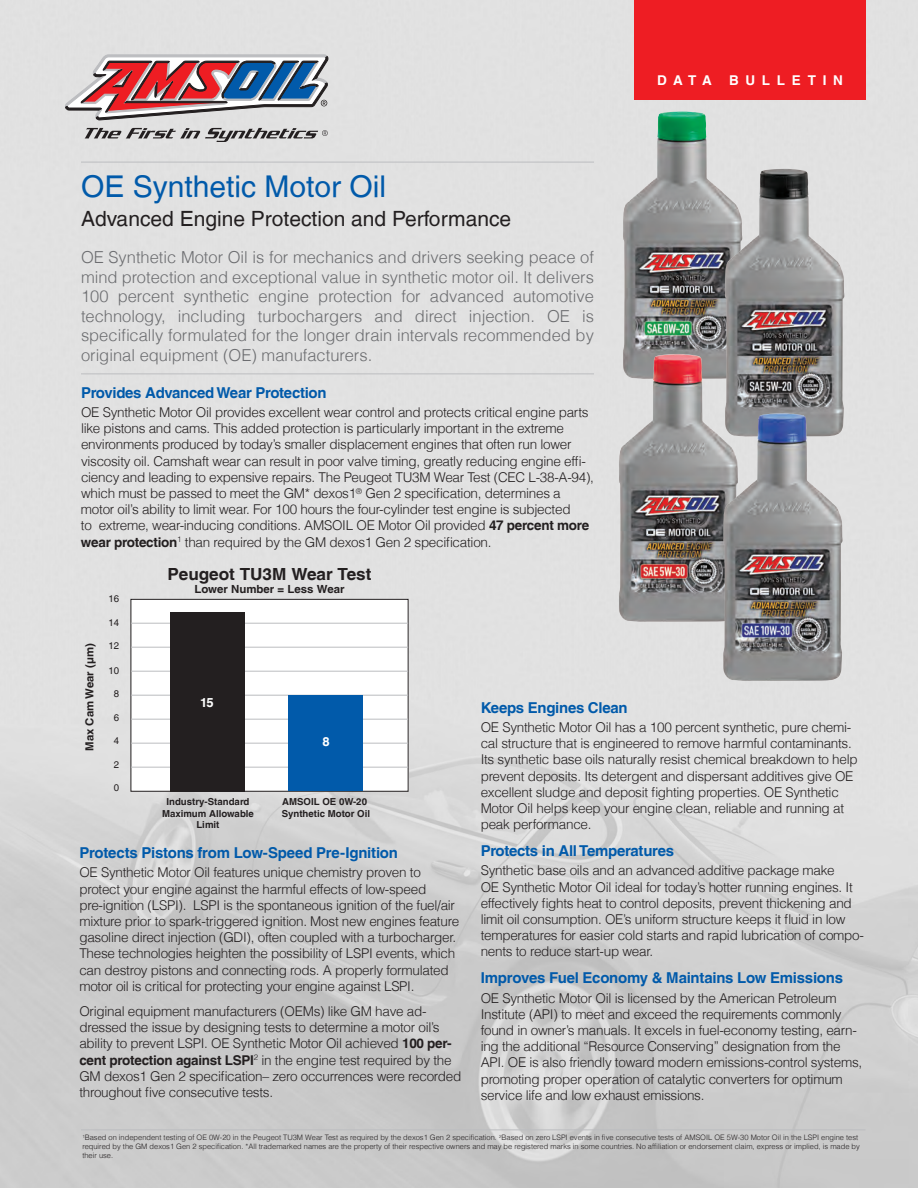
<style>
.page{position:relative;width:918px;height:1188px;background:#fff}
.page>*{position:absolute;margin:0;border:0;box-sizing:border-box;transform-origin:0 0}
.t1{font:30px "Helvetica LT";color:#015aaa}
.t2{font:21px "Helvetica LT";color:#231f20}
.t3{font:700 16.8px "Helvetica LT";letter-spacing:-.005em;color:#231f20}
.t4{font:300 16.5px/19.5px "Helvetica LT";color:#6c6d70;text-align:justify}
.t5{font:700 15px "Helvetica LT";letter-spacing:-.02em;color:#015aaa}
.t6{font:300 13.5px/16.2px "Helvetica LT";letter-spacing:-.02em;color:#231f20}
.t7{font:700 13.5px "Helvetica LT";letter-spacing:.5em;color:#fff}
.t8{font:700 12.75px "Helvetica LT";color:#fff}
.t9{font:700 11.25px "Helvetica LT";color:#231f20}
.t10{font:700 11.1px "Helvetica LT";color:#231f20}
.t11{font:700 9.6px/11.6px "Helvetica LT";color:#231f20;text-align:center}
.t12{font:9.6px "Helvetica LT";color:#231f20}
.t13{font:300 7.5px/9px "Helvetica LT";color:#231f20}
.s1{font-weight:700}
</style>
<div class="page">
<svg style="left:65px;top:55px;width:263px;height:87px;background:#b099a1"></svg>
<hr style="left:81px;top:374px;width:513px;height:1px;background:#bcbdc0">
<hr style="left:81px;top:1130px;width:785px;height:1px;background:#bcbdc0">
<hr style="left:81px;top:162px;width:513px;height:1px;background:#bcbdc0">
<div style="left:634px;top:0;width:232px;height:100px;background:#ee1d23"></div>
<img style="left:623px;top:111px;width:119px;height:243px">
<img style="left:725px;top:169px;width:120px;height:268px">
<img style="left:619px;top:354px;width:119px;height:268px">
<img style="left:723px;top:413px;width:120px;height:268px">
<div style="left:131px;top:599px;width:277px;height:193px;border:1px solid #231f20"></div>
<hr style="left:131px;top:767px;width:277px;height:1px;background:#bcbdc0">
<hr style="left:131px;top:743px;width:277px;height:1px;background:#bcbdc0">
<hr style="left:131px;top:719px;width:277px;height:1px;background:#bcbdc0">
<hr style="left:131px;top:695px;width:277px;height:1px;background:#babbbe">
<hr style="left:131px;top:671px;width:277px;height:1px;background:#bcbdc0">
<hr style="left:131px;top:647px;width:277px;height:1px;background:#bcbdc0">
<hr style="left:131px;top:623px;width:277px;height:1px;background:#bcbdc0">
<div style="left:171px;top:612px;width:74px;height:179px;background:#231f20"></div>
<div style="left:289px;top:695px;width:74px;height:96px;background:#015aaa"></div>
<h1 class="t1" style="left:81px;top:169px;width:307px">OE Synthetic Motor Oil</h1>
<h2 class="t2" style="left:81px;top:206px;width:432px">Advanced Engine Protection and Performance</h2>
<p class="t4" style="left:81px;top:247px;width:515px">OE Synthetic Motor Oil is for mechanics and drivers seeking peace of mind protection and exceptional value in synthetic motor oil. It delivers 100 percent synthetic engine protection for advanced automotive technology, including turbochargers and direct injection. OE is specifically formulated for the longer drain intervals recommended by original equipment (OE) manufacturers.</p>
<p class="t5" style="left:81px;top:383px;width:247px">Provides Advanced Wear Protection</p>
<p class="t6" style="left:81px;top:404px;width:515px">OE Synthetic Motor Oil provides excellent wear control and protects critical engine parts like pistons and cams. This added protection is particularly important in the extreme environments produced by today’s smaller displacement engines that often run lower viscosity oil. Camshaft wear can result in poor valve timing, greatly reducing engine effi&shy;ciency and leading to expensive repairs. The Peugeot TU3M Wear Test (CEC L-38-A-94), which must be passed to meet the GM* dexos1<sup>®</sup> Gen 2 specification, determines a motor oil’s ability to limit wear. For 100 hours the four-cylinder test engine is subjected<br>to extreme, wear-inducing conditions. AMSOIL OE Motor Oil provided <span class="s1">47 percent more wear protection</span><sup>1</sup> than required by the GM dexos1 Gen 2 specification.</p>
<p class="t12" style="left:108px;top:593px;width:12px">16</p>
<p class="t12" style="left:108px;top:617px;width:12px">14</p>
<p class="t3" style="left:168px;top:564px;width:205px">Peugeot TU3M Wear Test</p>
<p class="t9" style="left:194px;top:583px;width:152px">Lower Number = Less Wear</p>
<p class="t7" style="left:657px;top:72px;width:56px">DATA</p>
<p class="t7" style="left:729px;top:72px;width:115px">BULLETIN</p>
<p class="t12" style="left:108px;top:640px;width:12px">12</p>
<p class="t10" style="left:83px;top:751px;width:109px;rotate:-90deg">Max Cam Wear (µm)</p>
<p class="t12" style="left:108px;top:665px;width:12px">10</p>
<p class="t12" style="left:114px;top:688px;width:7px">8</p>
<p class="t8" style="left:200px;top:695px;width:15px">15</p>
<p class="t5" style="left:481px;top:698px;width:148px">Keeps Engines Clean</p>
<p class="t6" style="left:481px;top:719px;width:379px">OE Synthetic Motor Oil has a 100 percent synthetic, pure chemi&shy;cal structure that is engineered to remove harmful contaminants.<br>Its synthetic base oils naturally resist chemical breakdown to help prevent deposits. Its detergent and dispersant additives give OE excellent sludge and deposit fighting properties. OE Synthetic Motor Oil helps keep your engine clean, reliable and running at peak performance.</p>
<p class="t5" style="left:481px;top:842px;width:195px">Protects in All Temperatures</p>
<p class="t6" style="left:481px;top:862px;width:385px">Synthetic base oils and an advanced additive package make<br>OE Synthetic Motor Oil ideal for today’s hotter running engines. It effectively fights heat to control deposits, prevent thickening and limit oil consumption. OE’s uniform structure keeps it fluid in low temperatures for easier cold starts and rapid lubrication of compo&shy;nents to reduce start-up wear.</p>
<p class="t5" style="left:481px;top:969px;width:364px">Improves Fuel Economy &amp; Maintains Low Emissions</p>
<p class="t6" style="left:481px;top:990px;width:383px">OE Synthetic Motor Oil is licensed by the American Petroleum Institute (API) to meet and exceed the requirements commonly found in owner’s manuals. It excels in fuel-economy testing, earn&shy;ing the additional “Resource Conserving” designation from the API. OE is also friendly toward modern emissions-control systems, promoting proper operation of catalytic converters for optimum service life and low exhaust emissions.</p>
<p class="t13" style="left:82px;top:1133px;width:779px"><sup>1</sup>Based on independent testing of OE 0W-20 in the Peugeot TU3M Wear Test as required by the dexos1 Gen 2 specification. <sup>2</sup>Based on zero LSPI events in five consecutive tests of AMSOIL OE 5W-30 Motor Oil in the LSPI engine test required by the GM dexos1 Gen 2 specification. *All trademarked names are the property of their respective owners and may be registered marks in some countries. No affiliation or endorsement claim, express or implied, is made by their use.</p>
<p class="t12" style="left:114px;top:712px;width:7px">6</p>
<p class="t8" style="left:322px;top:734px;width:9px">8</p>
<p class="t12" style="left:114px;top:735px;width:7px">4</p>
<p class="t12" style="left:114px;top:759px;width:7px">2</p>
<p class="t12" style="left:114px;top:782px;width:7px">0</p>
<p class="t11" style="left:162px;top:796px;width:93px">Industry-Standard<br>Maximum Allowable<br>Limit</p>
<p class="t11" style="left:282px;top:796px;width:90px;text-align:left">AMSOIL OE 0W-20<br>Synthetic Motor Oil</p>
<p class="t5" style="left:79px;top:844px;width:320px">Protects Pistons from Low-Speed Pre-Ignition</p>
<p class="t6" style="left:79px;top:864px;width:381px">OE Synthetic Motor Oil features unique chemistry proven to protect your engine against the harmful effects of low-speed pre-ignition (LSPI). LSPI is the spontaneous ignition of the fuel/air mixture prior to spark-triggered ignition. Most new engines feature gasoline direct injection (GDI), often coupled with a turbocharger.<br>These technologies heighten the possibility of LSPI events, which can destroy pistons and connecting rods. A properly formulated motor oil is critical for protecting your engine against LSPI.</p>
<p class="t6" style="left:79px;top:1003px;width:384px">Original equipment manufacturers (OEMs) like GM have ad&shy;dressed the issue by designing tests to determine a motor oil’s ability to prevent LSPI. OE Synthetic Motor Oil achieved <span class="s1">100 per&shy;cent protection against LSPI</span><sup>2</sup> in the engine test required by the GM dexos1 Gen 2 specification– zero occurrences were recorded throughout five consecutive tests.</p>
</div>
